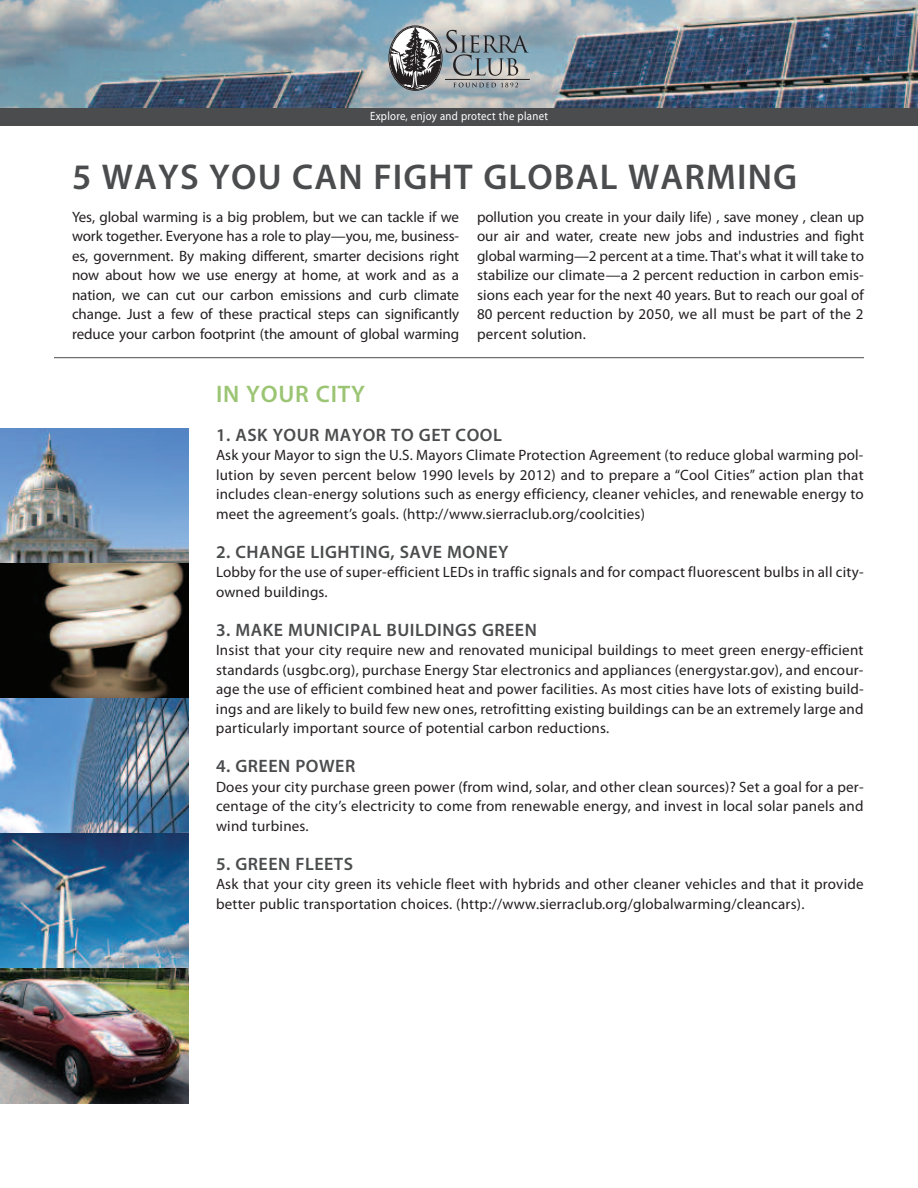
<style>
.page{position:relative;width:918px;height:1188px;background:#fff}
.page>*{position:absolute;margin:0;border:0;box-sizing:border-box;transform-origin:0 0}
.t1{font:600 36px "Myriad Pro";letter-spacing:.03em;color:#4b4c4d}
.t2{font:600 24px "Myriad Pro";letter-spacing:.03em;color:#9bc573}
.t3{font:600 18px "Myriad Pro";letter-spacing:.025em;color:#4b4c4d}
.t4{font:15px/19.5px "Myriad Pro";letter-spacing:.015em;color:#231f20;text-align:justify}
.t5{font:12px "Myriad Pro";letter-spacing:.025em;color:#fff;scale:.9 1}
</style>
<div class="page">
<img style="left:0;top:0;width:918px;height:108px">
<div style="left:0;top:108px;width:918px;height:18px;background:#4b4c4d"></div>
<hr style="left:445px;top:79px;width:85px;height:1px;background:#231f20">
<svg style="left:390px;top:26px;width:139px;height:64px"></svg>
<hr style="left:54px;top:357px;width:810px;height:1px;background:#4b4c4d">
<img style="left:0;top:428px;width:189px;height:675px">
<p class="t5" style="left:370px;top:111px;width:199px">Explore, enjoy and protect the planet</p>
<h1 class="t1" style="left:72px;top:163px;width:727px">5 WAYS YOU CAN FIGHT GLOBAL WARMING</h1>
<p class="t4" style="left:72px;top:208px;width:389px">Yes, global warming is a big problem, but we can tackle if we work together. Everyone has a role to play—you, me, business&shy;es, government. By making different, smarter decisions right now about how we use energy at home, at work and as a nation, we can cut our carbon emissions and curb climate change. Just a few of these practical steps can significantly reduce your carbon footprint (the amount of global warming</p>
<p class="t4" style="left:477px;top:208px;width:389px">pollution you create in your daily life) , save money , clean up our air and water, create new jobs and industries and fight global warming—2 percent at a time. That's what it will take to stabilize our climate—a 2 percent reduction in carbon emis&shy;sions each year for the next 40 years. But to reach our goal of 80 percent reduction by 2050, we all must be part of the 2 percent solution.</p>
<h2 class="t2" style="left:216px;top:385px;width:151px">IN YOUR CITY</h2>
<p class="t3" style="left:216px;top:428px;width:287px">1. ASK YOUR MAYOR TO GET COOL</p>
<p class="t4" style="left:216px;top:447px;width:649px">Ask your Mayor to sign the U.S. Mayors Climate Protection Agreement (to reduce global warming pol&shy;lution by seven percent below 1990 levels by 2012) and to prepare a “Cool Cities” action plan that includes clean-energy solutions such as energy efficiency, cleaner vehicles, and renewable energy to meet the agreement’s goals. (http://www.sierraclub.org/coolcities)</p>
<p class="t3" style="left:216px;top:545px;width:294px">2. CHANGE LIGHTING, SAVE MONEY</p>
<p class="t4" style="left:216px;top:564px;width:649px">Lobby for the use of super-efficient LEDs in traffic signals and for compact fluorescent bulbs in all city&shy;owned buildings.</p>
<p class="t3" style="left:216px;top:623px;width:322px">3. MAKE MUNICIPAL BUILDINGS GREEN</p>
<p class="t4" style="left:216px;top:642px;width:649px">Insist that your city require new and renovated municipal buildings to meet green energy-efficient standards (usgbc.org), purchase Energy Star electronics and appliances (energystar.gov), and encour&shy;age the use of efficient combined heat and power facilities. As most cities have lots of existing build&shy;ings and are likely to build few new ones, retrofitting existing buildings can be an extremely large and particularly important source of potential carbon reductions.</p>
<p class="t3" style="left:216px;top:760px;width:141px">4. GREEN POWER</p>
<p class="t4" style="left:216px;top:778px;width:649px">Does your city purchase green power (from wind, solar, and other clean sources)? Set a goal for a per&shy;centage of the city’s electricity to come from renewable energy, and invest in local solar panels and wind turbines.</p>
<p class="t3" style="left:216px;top:857px;width:139px">5. GREEN FLEETS</p>
<p class="t4" style="left:216px;top:876px;width:649px">Ask that your city green its vehicle fleet with hybrids and other cleaner vehicles and that it provide better public transportation choices. (http://www.sierraclub.org/globalwarming/cleancars).</p>
</div>
